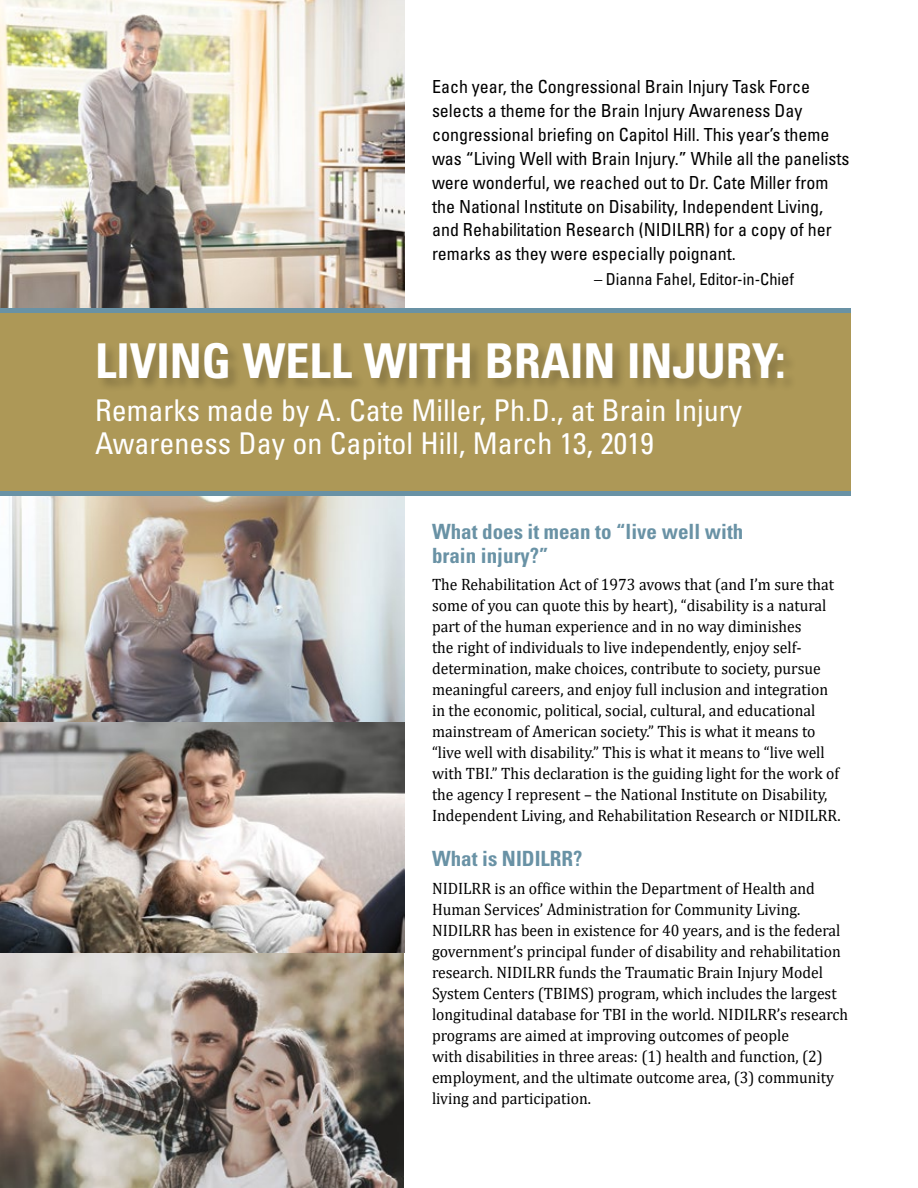
<style>
.page{position:relative;width:918px;height:1188px;background:#fff}
.page>*{position:absolute;margin:0;border:0;box-sizing:border-box;transform-origin:0 0}
.t1{font:700 condensed 48px "Univers LT Std";color:#fff}
.t2{font:condensed 30px/33px "Univers LT Std";color:#fff}
.t3{font:700 condensed 21px/24px "Univers LT Std";color:#6992a5}
.t4{font:condensed 18px/24px "Univers LT Std";color:#000}
.t5{font:16.5px/21px "Cambria";color:#000;scale:.95 1}
.t6{font:condensed 16.5px "Univers LT Std";color:#000}
</style>
<div class="page">
<img style="left:0;top:496px;width:405px;height:457px">
<img style="left:0;top:0;width:405px;height:308px">
<div style="left:0;top:312px;width:850px;height:181px;background:#ad9857"></div>
<div style="left:97px;top:342px;width:700px;height:51px;background:#000;opacity:.2"></div>
<img style="left:0;top:954px;width:403px;height:234px">
<div style="left:0;top:491px;width:850px;height:5px;background:#6992a5"></div>
<div style="left:0;top:308px;width:850px;height:5px;background:#6992a5"></div>
<p class="t4" style="left:432px;top:74px;width:419px">Each year, the Congressional Brain Injury Task Force selects a theme for the Brain Injury Awareness Day congressional briefing on Capitol Hill. This year’s theme was “Living Well with Brain Injury.” While all the panelists were wonderful, we reached out to Dr. Cate Miller from the National Institute on Disability, Independent Living, and Rehabilitation Research (NIDILRR) for a copy of her remarks as they were especially poignant.</p>
<p class="t6" style="left:594px;top:268px;width:202px">– Dianna Fahel, Editor-in-Chief</p>
<h1 class="t1" style="left:95px;top:331px;width:692px">LIVING WELL WITH BRAIN INJURY:</h1>
<h2 class="t2" style="left:95px;top:394px;width:648px">Remarks made by A. Cate Miller, Ph.D., at Brain Injury<br>Awareness Day on Capitol Hill, March 13, 2019</h2>
<p class="t3" style="left:432px;top:519px;width:313px">What does it mean to “live well with brain injury?”</p>
<p class="t5" style="left:432px;top:574px;width:432px">The Rehabilitation Act of 1973 avows that (and I’m sure that some of you can quote this by heart), “disability is a natural part of the human experience and in no way diminishes<br>the right of individuals to live independently, enjoy self&shy;determination, make choices, contribute to society, pursue meaningful careers, and enjoy full inclusion and integration in the economic, political, social, cultural, and educational mainstream of American society.” This is what it means to “live well with disability.” This is what it means to “live well with TBI.” This declaration is the guiding light for the work of the agency I represent – the National Institute on Disability, Independent Living, and Rehabilitation Research or NIDILRR.</p>
<p class="t3" style="left:432px;top:847px;width:152px">What is NIDILRR?</p>
<p class="t5" style="left:432px;top:878px;width:440px">NIDILRR is an office within the Department of Health and Human Services’ Administration for Community Living.<br>NIDILRR has been in existence for 40 years, and is the federal government’s principal funder of disability and rehabilitation research. NIDILRR funds the Traumatic Brain Injury Model System Centers (TBIMS) program, which includes the largest longitudinal database for TBI in the world. NIDILRR’s research programs are aimed at improving outcomes of people<br>with disabilities in three areas: (1) health and function, (2) employment, and the ultimate outcome area, (3) community living and participation.</p>
</div>
